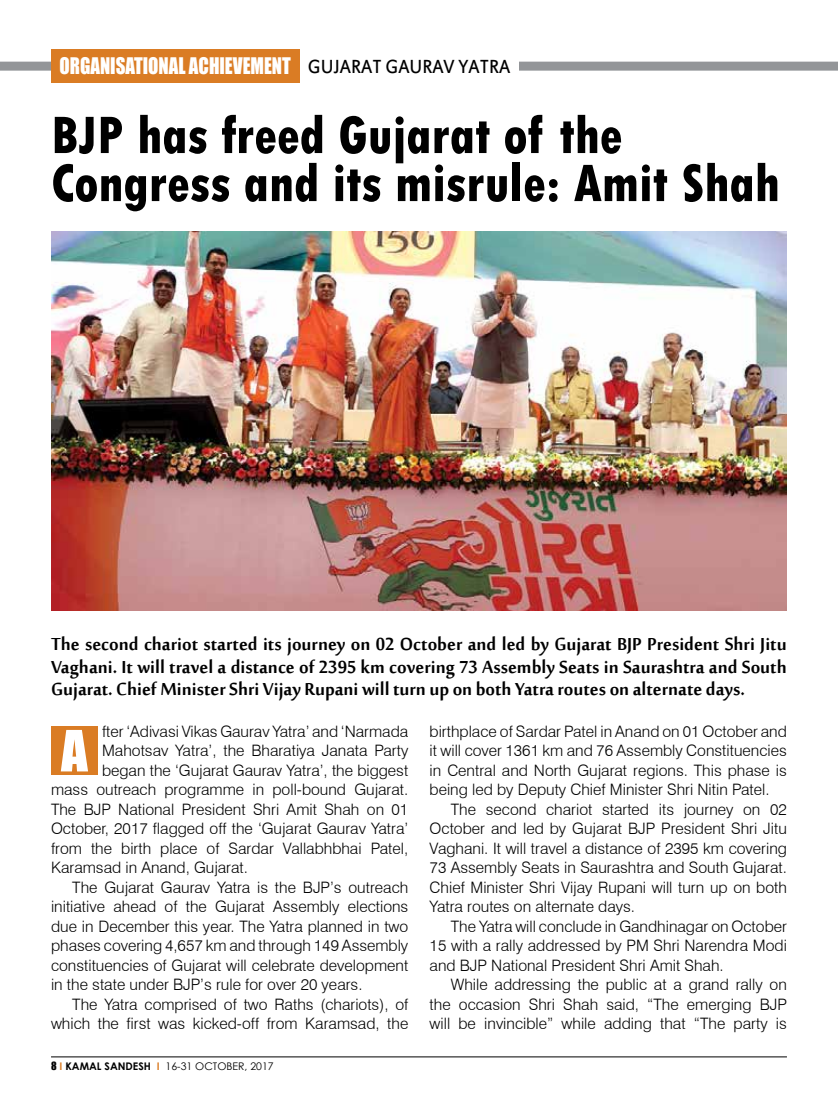
<style>
.page{position:relative;width:838px;height:1106px;background:#fff}
.page>*{position:absolute;margin:0;border:0;box-sizing:border-box;transform-origin:0 0}
.t1{font:800 condensed 55.5px/48px "Tw Cen";color:#000;scale:.96 1}
.t2{font:52.5px "Impact";color:#fff}
.t3{font:700 24px/22.5px "Sakkal Majalla";color:#000;text-align:justify;scale:.96 1}
.t4{font:21px "Impact";color:#fff;scale:.9 1}
.t5{font:300 15.75px/19.5px "Swiss 721 BT";color:#000;text-align:justify}
.t6{font:10.5px "Century Gothic";color:#000}
.s1{font-family:"Estrangelo Edessa";color:#000}
.s2{font-family:"Impact"}
.s3{font-weight:700;color:#da7c24}
.s4{font-weight:700}
</style>
<div class="page">
<hr style="left:51px;top:1056px;width:736px;height:1px;background:#000">
<div style="left:0;top:62px;width:838px;height:9px;background:#939598"></div>
<div style="left:51px;top:726px;width:47px;height:49px;background:#da7c24"></div>
<div style="left:299px;top:50px;width:220px;height:32px;background:#fff"></div>
<div style="left:51px;top:49px;width:248px;height:34px;background:#da7c24"></div>
<img style="left:51px;top:232px;width:736px;height:378px">
<h3 class="t4" style="left:60px;top:50px;width:502px">ORGANISATIONAL ACHIEVEMENT <span class="s1">GUJARAT GAURAV YATRA</span></h3>
<h1 class="t1" style="left:51px;top:111px;width:761px">BJP has freed Gujarat of the<br>Congress and its misrule: Amit Shah</h1>
<p class="t3" style="left:51px;top:634px;width:768px">The second chariot started its journey on 02 October and led by Gujarat BJP President Shri Jitu Vaghani. It will travel a distance of 2395 km covering 73 Assembly Seats in Saurashtra and South Gujarat. Chief Minister Shri Vijay Rupani will turn up on both Yatra routes on alternate days.</p>
<p class="t5" style="left:102px;top:721px;width:308px">fter ‘Adivasi Vikas Gaurav Yatra’ and ‘Narmada</p>
<p class="t5" style="left:102px;top:741px;width:308px">Mahotsav Yatra’, the Bharatiya Janata Party</p>
<p class="t5" style="left:102px;top:760px;width:308px">began the ‘Gujarat Gaurav Yatra’, the biggest</p>
<p class="t5" style="left:51px;top:780px;width:359px">mass outreach programme in poll-bound Gujarat.</p>
<p class="t5" style="left:51px;top:799px;width:359px">The BJP National President Shri Amit Shah on 01</p>
<p class="t5" style="left:51px;top:819px;width:359px">October, 2017 flagged off the ‘Gujarat Gaurav Yatra’</p>
<p class="t5" style="left:51px;top:838px;width:359px">from the birth place of Sardar Vallabhbhai Patel,</p>
<p class="t5" style="left:51px;top:858px;width:198px">Karamsad in Anand, Gujarat.</p>
<p class="t5" style="left:72px;top:877px;width:337px">The Gujarat Gaurav Yatra is the BJP’s outreach</p>
<p class="t5" style="left:51px;top:897px;width:359px">initiative ahead of the Gujarat Assembly elections</p>
<p class="t5" style="left:51px;top:916px;width:359px">due in December this year. The Yatra planned in two</p>
<p class="t5" style="left:51px;top:936px;width:359px">phases covering 4,657 km and through 149 Assembly</p>
<p class="t5" style="left:51px;top:955px;width:359px">constituencies of Gujarat will celebrate development</p>
<p class="t5" style="left:51px;top:975px;width:313px">in the state under BJP’s rule for over 20 years.</p>
<p class="t5" style="left:72px;top:994px;width:337px">The Yatra comprised of two Raths (chariots), of</p>
<p class="t5" style="left:51px;top:1014px;width:359px">which the first was kicked-off from Karamsad, the</p>
<h2 class="t2" style="left:61px;top:710px;width:28px">A</h2>
<p class="t6" style="left:51px;top:1058px;width:224px"><span class="s2">8</span> <span class="s3">I</span> <span class="s4">KAMAL SANDESH</span> <span class="s3">I</span> 16-31 OCTOBER, 2017</p>
<p class="t5" style="left:429px;top:721px;width:359px">birthplace of Sardar Patel in Anand on 01 October and it will cover 1361 km and 76 Assembly Constituencies in Central and North Gujarat regions. This phase is being led by Deputy Chief Minister Shri Nitin Patel.</p>
<p class="t5" style="left:429px;top:799px;width:359px;text-indent:21px">The second chariot started its journey on 02<br>October and led by Gujarat BJP President Shri Jitu Vaghani. It will travel a distance of 2395 km covering 73 Assembly Seats in Saurashtra and South Gujarat.<br>Chief Minister Shri Vijay Rupani will turn up on both Yatra routes on alternate days.</p>
<p class="t5" style="left:429px;top:916px;width:359px;text-indent:21px">The Yatra will conclude in Gandhinagar on October 15 with a rally addressed by PM Shri Narendra Modi and BJP National President Shri Amit Shah.</p>
<p class="t5" style="left:429px;top:974px;width:359px;text-indent:21px">While addressing the public at a grand rally on the occasion Shri Shah said, “The emerging BJP will be invincible” while adding that “The party is</p>
</div>
